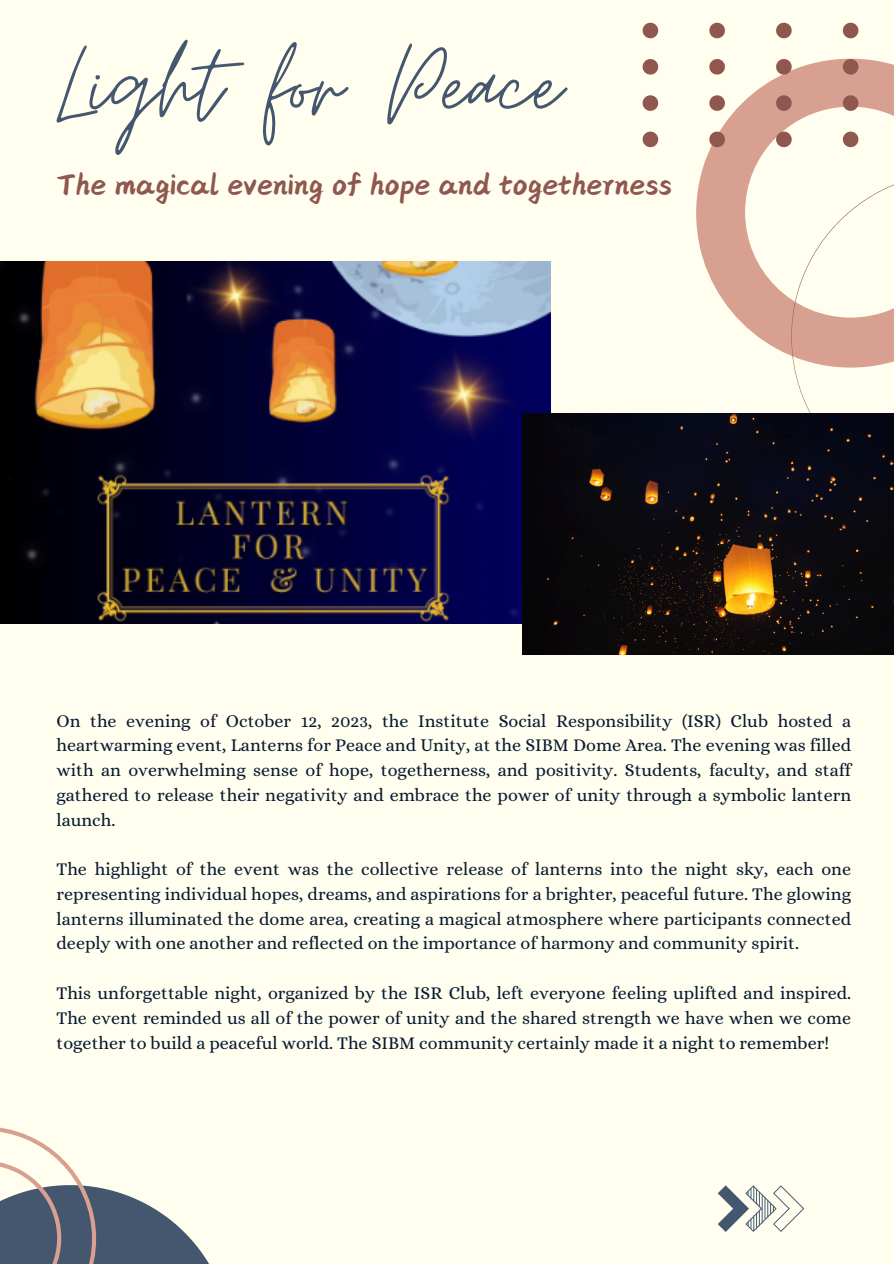
<style>
.page{position:relative;width:894px;height:1264px;background:#fff}
.page>*{position:absolute;margin:0;border:0;box-sizing:border-box;transform-origin:0 0}
.t1{font:117px "Moon Time";color:#45576e}
.t2{font:28.5px "Canva Scholar";color:#90574e}
.t3{font:18px/24.8px "Alice";color:#081a31;text-align:justify}
</style>
<div class="page">
<div style="left:0;top:0;width:893px;height:1263px;background:#fffeef"></div>
<svg style="left:696px;top:59px;width:197px;height:297px"></svg>
<svg style="left:791px;top:172px;width:102px;height:241px"></svg>
<svg style="left:642px;top:23px;width:16px;height:15px"></svg>
<svg style="left:709px;top:23px;width:15px;height:15px"></svg>
<svg style="left:776px;top:23px;width:15px;height:15px"></svg>
<svg style="left:842px;top:23px;width:16px;height:15px"></svg>
<svg style="left:642px;top:59px;width:16px;height:16px"></svg>
<svg style="left:709px;top:59px;width:15px;height:16px"></svg>
<svg style="left:775px;top:59px;width:16px;height:16px"></svg>
<svg style="left:842px;top:59px;width:16px;height:16px"></svg>
<svg style="left:642px;top:95px;width:16px;height:16px"></svg>
<svg style="left:709px;top:95px;width:15px;height:16px"></svg>
<svg style="left:775px;top:95px;width:16px;height:16px"></svg>
<svg style="left:842px;top:95px;width:16px;height:16px"></svg>
<svg style="left:642px;top:132px;width:16px;height:15px"></svg>
<svg style="left:709px;top:132px;width:15px;height:15px"></svg>
<svg style="left:775px;top:132px;width:16px;height:15px"></svg>
<svg style="left:842px;top:132px;width:16px;height:15px"></svg>
<svg style="left:0;top:1127px;width:209px;height:136px"></svg>
<img style="left:0;top:261px;width:550px;height:362px">
<img style="left:522px;top:413px;width:371px;height:242px">
<svg style="left:717px;top:1185px;width:87px;height:46px"></svg>
<h2 class="t1" style="left:56px;top:14px;width:506px">Light for Peace</h2>
<p class="t2" style="left:56px;top:171px;width:616px">The magical evening of hope and togetherness</p>
<p class="t3" style="left:56px;top:708px;width:795px">On the evening of October 12, 2023, the Institute Social Responsibility (ISR) Club hosted a heartwarming event, Lanterns for Peace and Unity, at the SIBM Dome Area. The evening was filled with an overwhelming sense of hope, togetherness, and positivity. Students, faculty, and staff gathered to release their negativity and embrace the power of unity through a symbolic lantern launch.</p>
<p class="t3" style="left:56px;top:856px;width:795px">The highlight of the event was the collective release of lanterns into the night sky, each one representing individual hopes, dreams, and aspirations for a brighter, peaceful future. The glowing lanterns illuminated the dome area, creating a magical atmosphere where participants connected deeply with one another and reflected on the importance of harmony and community spirit.</p>
<p class="t3" style="left:56px;top:980px;width:795px">This unforgettable night, organized by the ISR Club, left everyone feeling uplifted and inspired.<br>The event reminded us all of the power of unity and the shared strength we have when we come together to build a peaceful world. The SIBM community certainly made it a night to remember!</p>
</div>
